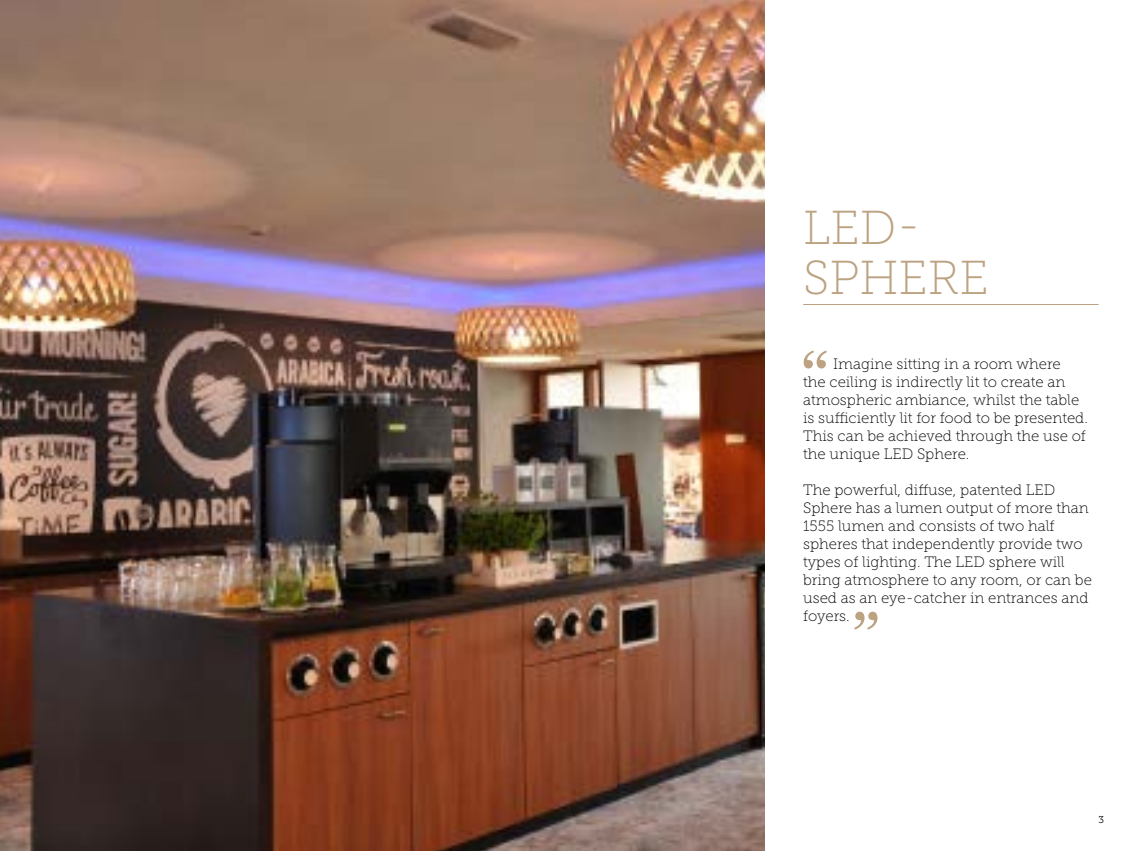
<style>
.page{position:relative;width:1134px;height:851px;background:#fff}
.page>*{position:absolute;margin:0;border:0;box-sizing:border-box;transform-origin:0 0}
.t1{font:47.5px/50px "Museo Slab 100";color:#bca280}
.t2{font:15px/18px "Museo Slab 100";color:#000}
.t3{font:10px "Museo Slab 300";color:#000}
</style>
<div class="page">
<hr style="left:803px;top:304px;width:295px;height:1px;background:#bca280">
<svg style="left:804px;top:350px;width:23px;height:18px"></svg>
<svg style="left:854px;top:611px;width:23px;height:18px"></svg>
<img style="left:0;top:0;width:764px;height:850px">
<h1 class="t1" style="left:803px;top:203px;width:187px">LED-<br>SPHERE</h1>
<p class="t2" style="left:803px;top:355px;width:286px;text-indent:30px">Imagine sitting in a room where<br>the ceiling is indirectly lit to create an atmospheric ambiance, whilst the table is sufficiently lit for food to be presented.<br>This can be achieved through the use of the unique LED Sphere.</p>
<p class="t2" style="left:803px;top:481px;width:290px">The powerful, diffuse, patented LED Sphere has a lumen output of more than 1555 lumen and consists of two half spheres that independently provide two types of lighting. The LED sphere will bring atmosphere to any room, or can be used as an eye-catcher in entrances and foyers.</p>
<p class="t3" style="left:1098px;top:814px;width:7px">3</p>
</div>
